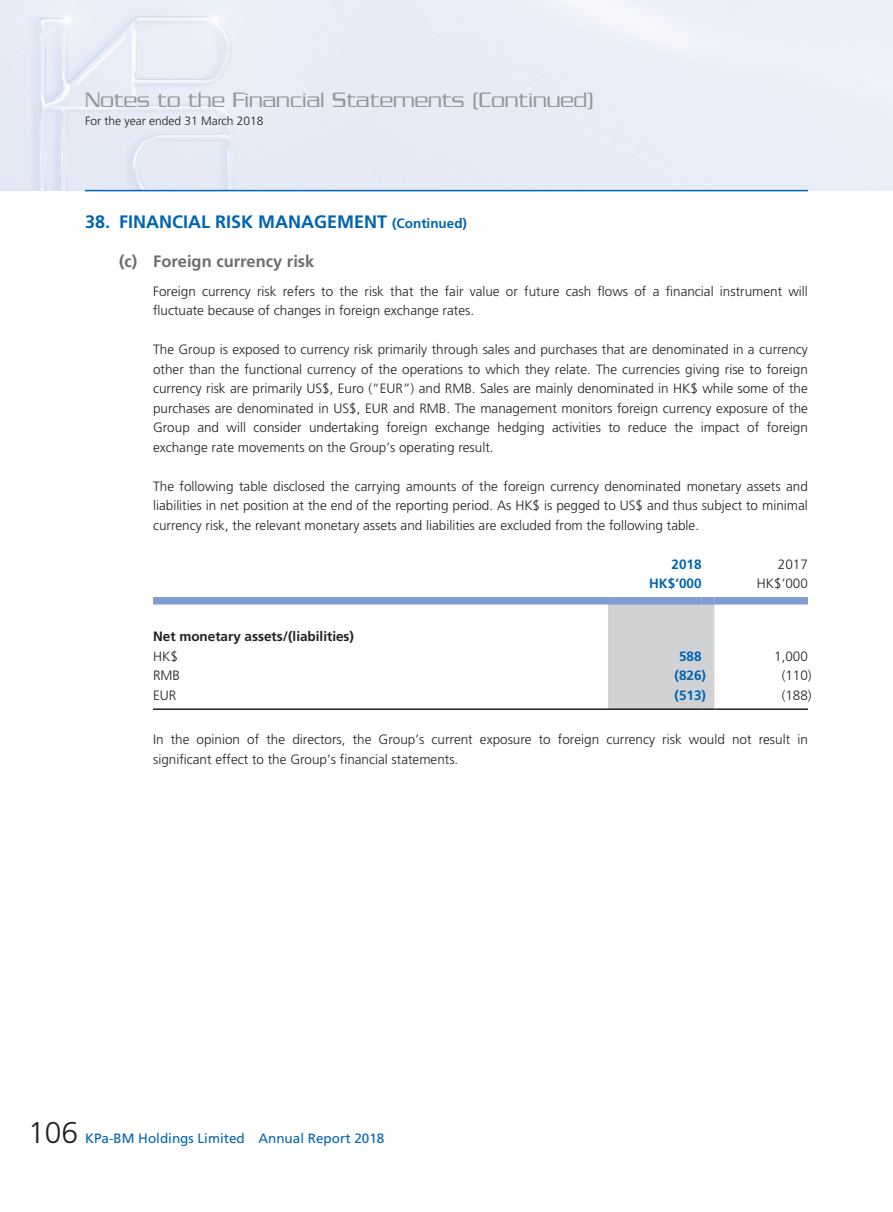
<style>
.page{position:relative;width:893px;height:1212px;background:#fff}
.page>*{position:absolute;margin:0;border:0;box-sizing:border-box;transform-origin:0 0}
.t1{font:300 30px "Frutiger LT Std";color:#231f20}
.t2{font:300 22.5px "Serpentine Std";color:#939598}
.t3{font:700 18px "Frutiger LT Std";color:#0164b2}
.t4{font:700 16.5px "Frutiger LT Std";color:#6c6d70}
.t5{font:300 13.5px/19.5px "Frutiger LT Std";color:#231f20}
.t6{font:13.5px "Frutiger LT Std";color:#0164b2}
.t7{font:700 13.5px "Frutiger LT Std";color:#231f20}
.t8{font:700 13.5px "Frutiger LT Std";color:#0164b2}
.t9{font:300 12px "Frutiger LT Std";color:#231f20}
.s1{font-size:13.5px}
</style>
<div class="page">
<div style="left:0;top:0;width:893px;height:191px;background:#e8edf7"></div>
<hr style="left:85px;top:190px;width:723px;height:1px;background:#0164b2">
<hr style="left:153px;top:708px;width:455px;height:2px;background:#231f20">
<div style="left:608px;top:604px;width:106px;height:106px;background:#d1d2d4"></div>
<hr style="left:714px;top:708px;width:94px;height:2px;background:#231f20">
<div style="left:153px;top:597px;width:455px;height:7px;background:#7f9dd1"></div>
<div style="left:608px;top:597px;width:94px;height:7px;background:#7f9dd1"></div>
<div style="left:702px;top:597px;width:12px;height:7px;background:#7f9dd1"></div>
<div style="left:714px;top:597px;width:94px;height:7px;background:#7f9dd1"></div>
<h2 class="t2" style="left:85px;top:87px;width:511px">Notes to the Financial Statements (Continued)</h2>
<p class="t9" style="left:85px;top:114px;width:180px">For the year ended 31 March 2018</p>
<h3 class="t3" style="left:85px;top:211px;width:384px">38. FINANCIAL RISK MANAGEMENT <span class="s1">(Continued)</span></h3>
<p class="t4" style="left:119px;top:251px;width:197px">(c) Foreign currency risk</p>
<p class="t5" style="left:153px;top:282px;width:656px">Foreign currency risk refers to the risk that the fair value or future cash flows of a financial instrument will fluctuate because of changes in foreign exchange rates.</p>
<p class="t5" style="left:153px;top:340px;width:656px;text-align:justify">The Group is exposed to currency risk primarily through sales and purchases that are denominated in a currency other than the functional currency of the operations to which they relate. The currencies giving rise to foreign currency risk are primarily US$, Euro (“EUR”) and RMB. Sales are mainly denominated in HK$ while some of the purchases are denominated in US$, EUR and RMB. The management monitors foreign currency exposure of the Group and will consider undertaking foreign exchange hedging activities to reduce the impact of foreign exchange rate movements on the Group’s operating result.</p>
<p class="t5" style="left:153px;top:477px;width:656px;text-align:justify">The following table disclosed the carrying amounts of the foreign currency denominated monetary assets and liabilities in net position at the end of the reporting period. As HK$ is pegged to US$ and thus subject to minimal currency risk, the relevant monetary assets and liabilities are excluded from the following table.</p>
<p class="t8" style="left:672px;top:556px;width:32px">2018</p>
<p class="t5" style="left:778px;top:555px;width:32px">2017</p>
<p class="t8" style="left:649px;top:576px;width:54px">HK$’000</p>
<p class="t5" style="left:757px;top:574px;width:53px">HK$’000</p>
<p class="t7" style="left:153px;top:629px;width:203px">Net monetary assets/(liabilities)</p>
<p class="t5" style="left:153px;top:646px;width:26px">HK$</p>
<p class="t8" style="left:679px;top:648px;width:24px">588</p>
<p class="t5" style="left:774px;top:646px;width:35px">1,000</p>
<p class="t5" style="left:153px;top:666px;width:29px">RMB</p>
<p class="t8" style="left:675px;top:668px;width:33px">(826)</p>
<p class="t5" style="left:782px;top:666px;width:32px">(110)</p>
<p class="t5" style="left:153px;top:685px;width:25px">EUR</p>
<p class="t8" style="left:675px;top:687px;width:33px">(513)</p>
<p class="t5" style="left:782px;top:685px;width:32px">(188)</p>
<p class="t5" style="left:153px;top:730px;width:656px">In the opinion of the directors, the Group’s current exposure to foreign currency risk would not result in significant effect to the Group’s financial statements.</p>
<h1 class="t1" style="left:28px;top:1116px;width:52px">106</h1>
<p class="t6" style="left:85px;top:1131px;width:301px">KPa-BM Holdings Limited Annual Report 2018</p>
</div>
